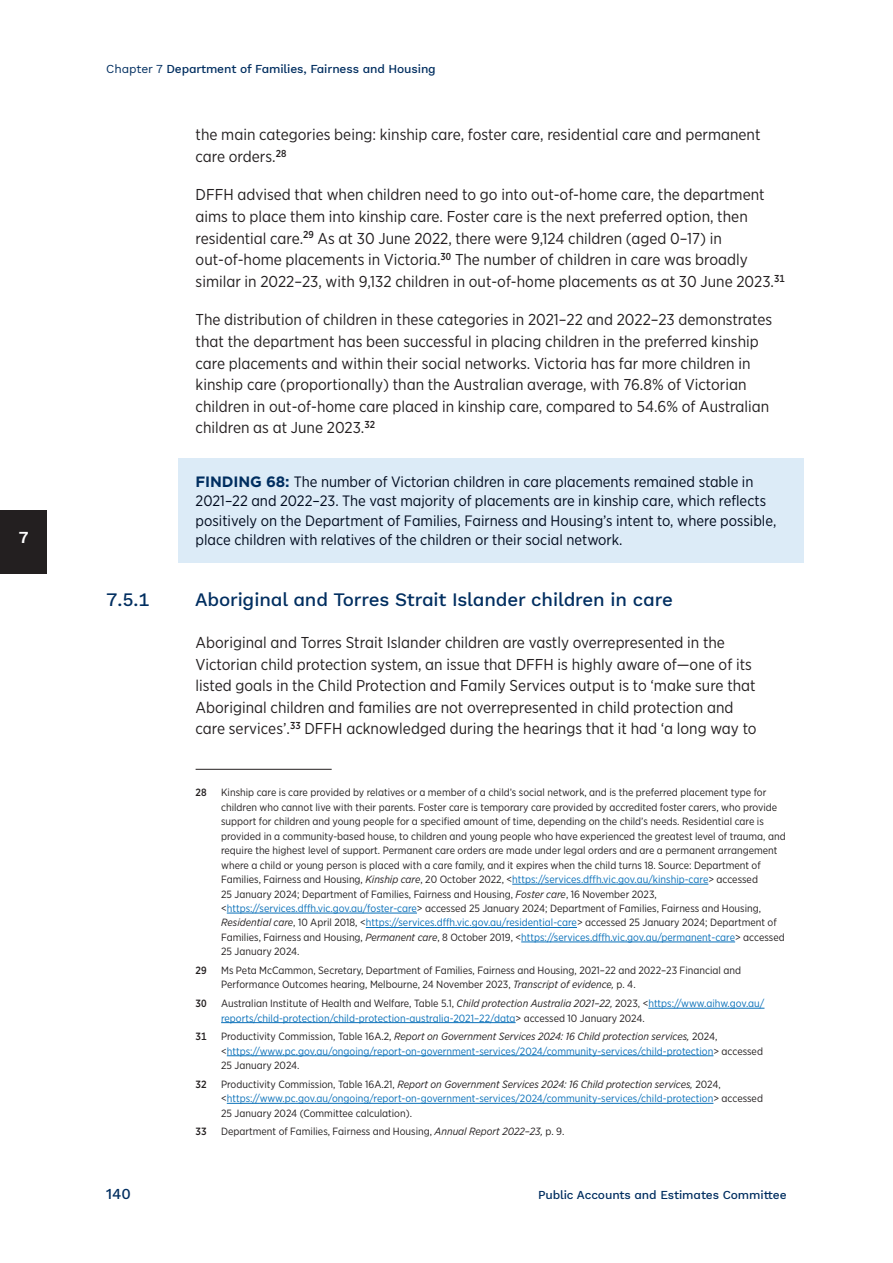
<style>
.page{position:relative;width:893px;height:1263px;background:#fff}
.page>*{position:absolute;margin:0;border:0;box-sizing:border-box;transform-origin:0 0}
.t1{font:500 18.75px "Work Sans";letter-spacing:-.01em;color:#002e60}
.t2{font:600 16.5px "Work Sans";color:#fff}
.Body{font:15.75px/21.6px "Gotham Narrow";color:#231f20}
.t3{font:15px/19.5px "Gotham Narrow";color:#000a1d}
.t4{font:500 15px "Work Sans";color:#002e60}
.t5{font:500 12px "Work Sans";letter-spacing:-.01em;color:#002e60}
.Footnote{font:10.5px/14.4px "Gotham Narrow";color:#231f20}
.Footnote-2{font:10.5px/14.4px "Gotham Narrow";color:#0970b9}
.Footnote-3{font:500 10.5px "Gotham Narrow";color:#231f20}
.s1{font-weight:400}
.s2{font-family:"Gotham";font-weight:700;color:#002e60}
.s3{font-style:italic}
.s4{color:#0970b9}
.s5{color:#231f20}
.s6{font-style:italic;color:#231f20}
</style>
<div class="page">
<div style="left:0;top:510px;width:47px;height:64px;background:#231f20"></div>
<div style="left:179px;top:458px;width:625px;height:104px;background:#dcebf7"></div>
<hr style="left:196px;top:769px;width:136px;height:1px;background:#231f20">
<hr style="left:512px;top:884px;width:196px;height:1px;background:#0970b9">
<hr style="left:227px;top:913px;width:190px;height:1px;background:#0970b9">
<hr style="left:366px;top:927px;width:211px;height:1px;background:#0970b9">
<hr style="left:521px;top:942px;width:214px;height:1px;background:#0970b9">
<hr style="left:648px;top:1008px;width:116px;height:1px;background:#0970b9">
<hr style="left:221px;top:1022px;width:295px;height:1px;background:#0970b9">
<hr style="left:227px;top:1055px;width:486px;height:1px;background:#0970b9">
<hr style="left:227px;top:1103px;width:486px;height:1px;background:#0970b9">
<h2 class="t2" style="left:19px;top:524px;width:11px">7</h2>
<p class="t5" style="left:106px;top:60px;width:331px"><span class="s1">Chapter 7</span> Department of Families, Fairness and Housing</p>
<p class="Body" style="left:196px;top:124px;width:566px">the main categories being: kinship care, foster care, residential care and permanent care orders.<sup>28</sup></p>
<p class="Body" style="left:196px;top:184px;width:591px">DFFH advised that when children need to go into out‑of‑home care, the department aims to place them into kinship care. Foster care is the next preferred option, then residential care.<sup>29</sup> As at 30 June 2022, there were 9,124 children (aged 0–17) in out‑of‑home placements in Victoria.<sup>30</sup> The number of children in care was broadly similar in 2022–23, with 9,132 children in out‑of‑home placements as at 30 June 2023.<sup>31</sup></p>
<p class="Body" style="left:196px;top:309px;width:578px">The distribution of children in these categories in 2021–22 and 2022–23 demonstrates that the department has been successful in placing children in the preferred kinship care placements and within their social networks. Victoria has far more children in kinship care (proportionally) than the Australian average, with 76.8% of Victorian children in out‑of‑home care placed in kinship care, compared to 54.6% of Australian children as at June 2023.<sup>32</sup></p>
<p class="t3" style="left:196px;top:472px;width:582px"><span class="s2">FINDING 68:</span> The number of Victorian children in care placements remained stable in 2021–22 and 2022–23. The vast majority of placements are in kinship care, which reflects positively on the Department of Families, Fairness and Housing’s intent to, where possible, place children with relatives of the children or their social network.</p>
<p class="t1" style="left:106px;top:586px;width:45px">7.5.1</p>
<p class="t1" style="left:195px;top:586px;width:479px">Aboriginal and Torres Strait Islander children in care</p>
<p class="Body" style="left:196px;top:631px;width:563px">Aboriginal and Torres Strait Islander children are vastly overrepresented in the Victorian child protection system, an issue that DFFH is highly aware of—one of its listed goals in the Child Protection and Family Services output is to ‘make sure that Aboriginal children and families are not overrepresented in child protection and care services’.<sup>33</sup> DFFH acknowledged during the hearings that it had ‘a long way to</p>
<p class="Footnote-3" style="left:196px;top:786px;width:13px">28</p>
<p class="Footnote" style="left:221px;top:785px;width:566px">Kinship care is care provided by relatives or a member of a child’s social network, and is the preferred placement type for children who cannot live with their parents. Foster care is temporary care provided by accredited foster carers, who provide support for children and young people for a specified amount of time, depending on the child’s needs. Residential care is provided in a community‑based house, to children and young people who have experienced the greatest level of trauma, and require the highest level of support. Permanent care orders are made under legal orders and are a permanent arrangement where a child or young person is placed with a care family, and it expires when the child turns 18. Source: Department of Families, Fairness and Housing, <span class="s3">Kinship care</span>, 20 October 2022, &lt;<span class="s4">https://services.dffh.vic.gov.au/kinship-care</span>&gt; accessed<br>25 January 2024; Department of Families, Fairness and Housing, <span class="s3">Foster care</span>, 16 November 2023, &lt;<span class="s4">https://services.dffh.vic.gov.au/foster-care</span>&gt; accessed 25 January 2024; Department of Families, Fairness and Housing, <span class="s3">Residential care</span>, 10 April 2018, &lt;<span class="s4">https://services.dffh.vic.gov.au/residential-care</span>&gt; accessed 25 January 2024; Department of Families, Fairness and Housing, <span class="s3">Permanent care</span>, 8 October 2019, &lt;<span class="s4">https://services.dffh.vic.gov.au/permanent-care</span>&gt; accessed 25 January 2024.</p>
<p class="Footnote-3" style="left:196px;top:964px;width:13px">29</p>
<p class="Footnote" style="left:221px;top:963px;width:521px">Ms Peta McCammon, Secretary, Department of Families, Fairness and Housing, 2021–22 and 2022–23 Financial and<br>Performance Outcomes hearing, Melbourne, 24 November 2023, <span class="s3">Transcript of evidence,</span> p. 4.</p>
<p class="Footnote-3" style="left:196px;top:997px;width:13px">30</p>
<p class="Footnote-2" style="left:221px;top:996px;width:545px"><span class="s5">Australian Institute of Health and Welfare, Table 5.1,</span> <span class="s6">Child protection Australia 2021–22,</span> <span class="s5">2023, &lt;</span>https://www.aihw.gov.au/ reports/child-protection/child-protection-australia-2021–22/data<span class="s5">&gt; accessed 10 January 2024.</span></p>
<p class="Footnote-3" style="left:196px;top:1030px;width:13px">31</p>
<p class="Footnote-2" style="left:221px;top:1029px;width:543px"><span class="s5">Productivity Commission, Table 16A.2,</span> <span class="s6">Report on Government Services 2024: 16 Child protection services,</span> <span class="s5">2024, &lt;</span>https://www.pc.gov.au/ongoing/report-on-government-services/2024/community-services/child-protection<span class="s5">&gt; accessed<br>25 January 2024.</span></p>
<p class="Footnote-3" style="left:196px;top:1077px;width:13px">32</p>
<p class="Footnote-2" style="left:221px;top:1077px;width:543px"><span class="s5">Productivity Commission, Table 16A.21,</span> <span class="s6">Report on Government Services 2024: 16 Child protection services,</span> <span class="s5">2024, &lt;</span>https://www.pc.gov.au/ongoing/report-on-government-services/2024/community-services/child-protection<span class="s5">&gt; accessed<br>25 January 2024 (Committee calculation).</span></p>
<p class="Footnote-3" style="left:196px;top:1125px;width:13px">33</p>
<p class="Footnote" style="left:221px;top:1124px;width:345px">Department of Families, Fairness and Housing, <span class="s3">Annual Report 2022–23,</span> p. 9.</p>
<h3 class="t4" style="left:106px;top:1183px;width:26px">140</h3>
<p class="t5" style="left:538px;top:1186px;width:250px">Public Accounts and Estimates Committee</p>
</div>
